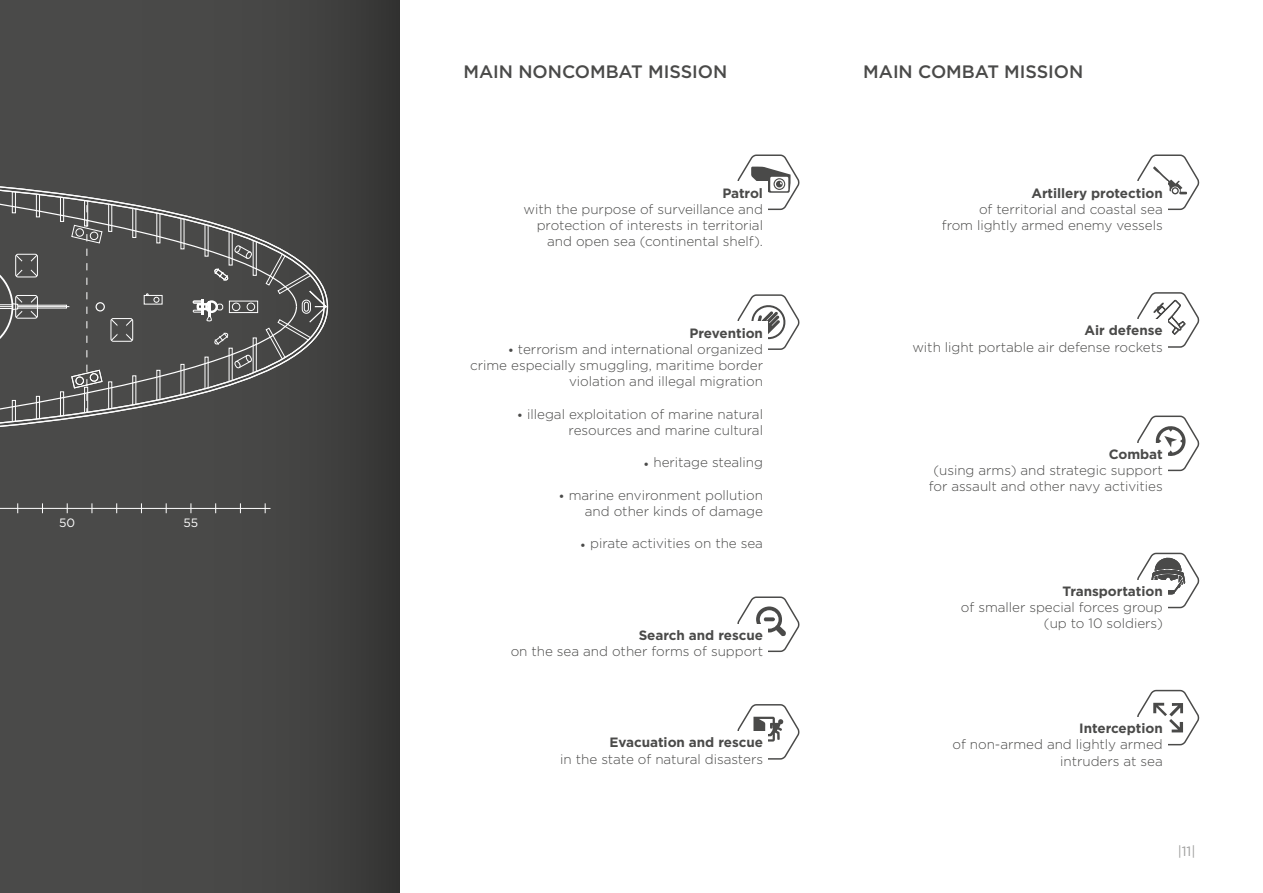
<style>
.page{position:relative;width:1263px;height:893px;background:#fff}
.page>*{position:absolute;margin:0;border:0;box-sizing:border-box;transform-origin:0 0}
.t1{font:500 18px "Gotham";letter-spacing:-.005em;color:#4a4a49}
.t2{font:300 13.5px/16.2px "Gotham";letter-spacing:-.005em;color:#4a4a49;text-align:right}
.t3{font:700 13.5px "Gotham";letter-spacing:-.005em;color:#4a4a49}
.t4{font:13.5px "Gotham";color:#9d9d9c}
.t5{font:12.15px "Gotham";color:#fff}
</style>
<div class="page">
<div style="left:0;top:0;width:400px;height:893px;background:linear-gradient(to right,#4f4f4e,#3c3c3b)"></div>
<hr style="left:0;top:508px;width:270px;height:1px;background:#fff">
<div style="left:0;top:154px;width:329px;height:305px;background:#494948"></div>
<div style="left:0;top:158px;width:329px;height:297px;background:#494948"></div>
<svg style="left:0;top:177px;width:328px;height:261px;background:#565655"></svg>
<div style="left:205px;top:300px;width:13px;height:13px;border:2px solid #fff;border-radius:50%"></div>
<svg style="left:737px;top:596px;width:63px;height:57px"></svg>
<div style="left:463px;top:624px;width:305px;height:37px;background:#fff"></div>
<svg style="left:737px;top:294px;width:63px;height:56px"></svg>
<div style="left:463px;top:322px;width:305px;height:232px;background:#fff"></div>
<svg style="left:737px;top:704px;width:63px;height:56px"></svg>
<div style="left:463px;top:731px;width:305px;height:38px;background:#fff"></div>
<svg style="left:737px;top:154px;width:63px;height:57px"></svg>
<div style="left:463px;top:182px;width:305px;height:70px;background:#fff"></div>
<svg style="left:1137px;top:154px;width:63px;height:57px"></svg>
<div style="left:863px;top:182px;width:305px;height:53px;background:#fff"></div>
<svg style="left:1137px;top:292px;width:63px;height:56px"></svg>
<div style="left:863px;top:319px;width:305px;height:39px;background:#fff"></div>
<svg style="left:1137px;top:415px;width:63px;height:57px"></svg>
<div style="left:863px;top:443px;width:305px;height:52px;background:#fff"></div>
<svg style="left:1137px;top:552px;width:63px;height:57px"></svg>
<div style="left:863px;top:580px;width:305px;height:52px;background:#fff"></div>
<svg style="left:1137px;top:689px;width:63px;height:57px"></svg>
<div style="left:863px;top:717px;width:305px;height:52px;background:#fff"></div>
<p class="t5" style="left:59px;top:515px;width:18px">50</p>
<p class="t5" style="left:184px;top:515px;width:16px">55</p>
<h1 class="t1" style="left:463px;top:60px;width:265px">MAIN NONCOMBAT MISSION</h1>
<p class="t3" style="left:722px;top:184px;width:42px">Patrol</p>
<p class="t2" style="left:524px;top:201px;width:241px">with the purpose of surveillance and protection of interests in territorial and open sea (continental shelf).</p>
<p class="t3" style="left:690px;top:324px;width:75px">Prevention</p>
<p class="t2" style="left:470px;top:341px;width:294px">• terrorism and international organized crime especially smuggling, maritime border violation and illegal migration</p>
<p class="t2" style="left:517px;top:405px;width:248px">• illegal exploitation of marine natural resources and marine cultural</p>
<p class="t2" style="left:643px;top:454px;width:121px">• heritage stealing</p>
<p class="t2" style="left:558px;top:486px;width:206px">• marine environment pollution and other kinds of damage</p>
<p class="t2" style="left:580px;top:535px;width:185px">• pirate activities on the sea</p>
<p class="t3" style="left:639px;top:626px;width:126px">Search and rescue</p>
<p class="t2" style="left:511px;top:643px;width:254px">on the sea and other forms of support</p>
<p class="t3" style="left:610px;top:734px;width:155px">Evacuation and rescue</p>
<p class="t2" style="left:560px;top:750px;width:204px">in the state of natural disasters</p>
<h1 class="t1" style="left:863px;top:60px;width:222px">MAIN COMBAT MISSION</h1>
<p class="t3" style="left:1031px;top:184px;width:133px">Artillery protection</p>
<p class="t2" style="left:942px;top:201px;width:222px">of territorial and coastal sea<br>from lightly armed enemy vessels</p>
<p class="t3" style="left:1084px;top:322px;width:80px">Air defense</p>
<p class="t2" style="left:912px;top:338px;width:252px">with light portable air defense rockets</p>
<p class="t3" style="left:1109px;top:445px;width:56px">Combat</p>
<p class="t2" style="left:929px;top:462px;width:236px;text-align:center">(using arms) and strategic support for assault and other navy activities</p>
<p class="t3" style="left:1062px;top:582px;width:102px">Transportation</p>
<p class="t2" style="left:961px;top:599px;width:203px">of smaller special forces group (up to 10 soldiers)</p>
<p class="t3" style="left:1079px;top:719px;width:85px">Interception</p>
<p class="t2" style="left:952px;top:736px;width:212px">of non-armed and lightly armed intruders at sea</p>
<p class="t4" style="left:1178px;top:842px;width:19px">|11|</p>
</div>
